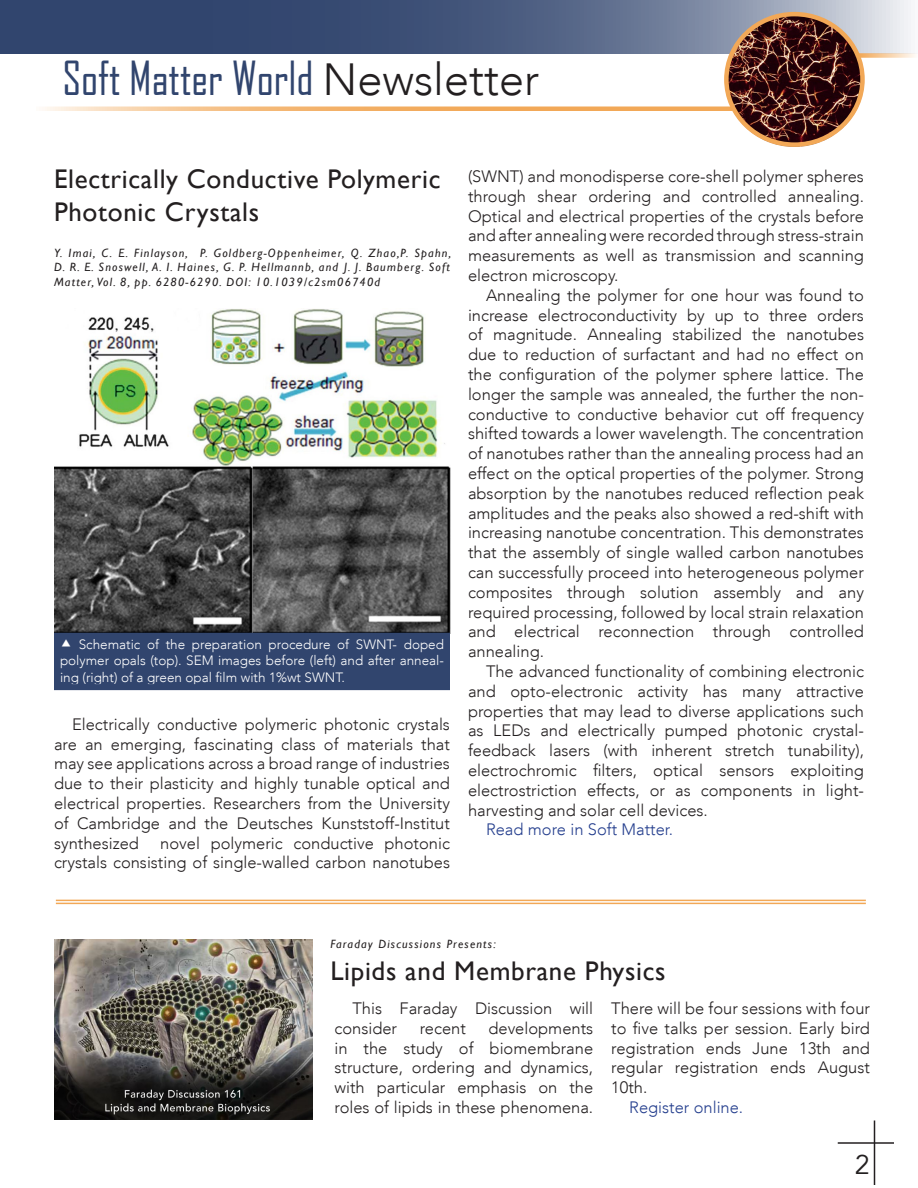
<style>
.page{position:relative;width:918px;height:1188px;background:#fff}
.page>*{position:absolute;margin:0;border:0;box-sizing:border-box;transform-origin:0 0}
.t1{font:45px "Agency FB";color:#31456e}
.ArticleHeading{font:27px/32.4px "Gill Sans";letter-spacing:.025em;color:#231f20}
.t2{font:27px "Avenir LT";color:#231f20}
.ArticleText{font:300 16.5px/19.8px "Avenir LT";color:#231f20;text-align:justify}
.ArticleText-2{font:300 16.5px "Avenir LT";color:#253f8e}
.t3{font:300 13.5px/16.2px "Avenir LT";color:#fff;text-align:justify}
.ArticleText-3{font:italic 12px/14.4px "Gill Sans";letter-spacing:.1em;color:#231f20;text-align:justify}
.Article_Citation{font:italic 12px "Gill Sans";letter-spacing:.1em;color:#231f20}
.s1{font-family:"Avenir LT";font-weight:300;color:#231f20}
</style>
<div class="page">
<hr style="left:56px;top:903px;width:810px;height:1px;background:#f2a857">
<hr style="left:56px;top:900px;width:810px;height:1px;background:#f2a857">
<img style="left:54px;top:309px;width:396px;height:324px">
<div style="left:57px;top:636px;width:390px;height:51px;background:#31456e"></div>
<div style="left:54px;top:633px;width:396px;height:57px;border:6px solid #31456e"></div>
<img style="left:54px;top:940px;width:258px;height:180px">
<svg style="left:0;top:0;width:911px;height:53px;background:#526285"></svg>
<svg style="left:45px;top:106px;width:681px;height:5px;background:#f5bf83"></svg>
<svg style="left:863px;top:53px;width:53px;height:5px"></svg>
<img style="left:726px;top:14px;width:137px;height:132px">
<div style="left:724px;top:12px;width:141px;height:135px;border:4px solid #f2a857;border-radius:50%"></div>
<hr style="left:838px;top:1142px;width:56px;height:2px;background:#231f20">
<hr style="left:874px;top:1121px;width:1px;height:64px;background:#231f20">
<p class="t1" style="left:62px;top:51px;width:478px">Soft Matter World <span class="s1">Newsletter</span></p>
<p class="ArticleHeading" style="left:54px;top:163px;width:388px">Electrically Conductive Polymeric<br>Photonic Crystals</p>
<p class="ArticleText-3" style="left:54px;top:246px;width:399px">Y. Imai, C. E. Finlayson, P. Goldberg-Oppenheimer, Q. Zhao,P. Spahn, D. R. E. Snoswell, A. I. Haines, G. P. Hellmannb, and J. J. Baumberg. Soft Matter, Vol. 8, pp. 6280-6290. DOI: 10.1039/c2sm06740d</p>
<p class="t3" style="left:60px;top:636px;width:386px;text-indent:19px">Schematic of the preparation procedure of SWNT- doped polymer opals (top). SEM images before (left) and after anneal&shy;ing (right) of a green opal film with 1%wt SWNT.</p>
<p class="ArticleText" style="left:54px;top:714px;width:398px;text-indent:18px">Electrically conductive polymeric photonic crystals are an emerging, fascinating class of materials that may see applications across a broad range of industries due to their plasticity and highly tunable optical and electrical properties. Researchers from the University of Cambridge and the Deutsches Kunststoff-Institut synthesized</p>
<p class="ArticleText" style="left:54px;top:833px;width:398px;text-align:right">novel polymeric conductive photonic<br>crystals consisting of single-walled carbon nanotubes</p>
<p class="ArticleText" style="left:468px;top:166px;width:398px">(SWNT) and monodisperse core-shell polymer spheres through shear ordering and controlled annealing.<br>Optical and electrical properties of the crystals before and after annealing were recorded through stress-strain measurements as well as transmission and scanning electron microscopy.</p>
<p class="ArticleText" style="left:468px;top:285px;width:398px;text-indent:18px">Annealing the polymer for one hour was found to increase electroconductivity by up to three orders of magnitude. Annealing stabilized the nanotubes due to reduction of surfactant and had no effect on the configuration of the polymer sphere lattice. The longer the sample was annealed, the further the non&shy;conductive to conductive behavior cut off frequency shifted towards a lower wavelength. The concentration of nanotubes rather than the annealing process had an effect on the optical properties of the polymer. Strong absorption by the nanotubes reduced reflection peak amplitudes and the peaks also showed a red-shift with increasing nanotube concentration. This demonstrates that the assembly of single walled carbon nanotubes can successfully proceed into heterogeneous polymer composites through solution assembly and any required processing, followed by local strain relaxation and electrical reconnection through controlled annealing.</p>
<p class="ArticleText" style="left:468px;top:661px;width:398px;text-indent:18px">The advanced functionality of combining electronic and opto-electronic activity has many attractive properties that may lead to diverse applications such as LEDs and electrically pumped photonic crystal&shy;feedback lasers (with inherent stretch tunability), electrochromic filters, optical sensors exploiting electrostriction effects, or as components in light&shy;harvesting and solar cell devices.</p>
<p class="ArticleText-2" style="left:486px;top:820px;width:189px">Read more in Soft Matter.</p>
<p class="Article_Citation" style="left:330px;top:937px;width:167px">Faraday Discussions Presents:</p>
<p class="ArticleHeading" style="left:330px;top:956px;width:337px">Lipids and Membrane Physics</p>
<p class="ArticleText" style="left:334px;top:998px;width:260px;text-indent:18px">This Faraday Discussion will consider</p>
<p class="ArticleText" style="left:334px;top:1018px;width:260px;text-indent:154px">developments in the study of biomembrane structure, ordering and dynamics, with particular emphasis on the roles of lipids in these phenomena.</p>
<p class="ArticleText" style="left:420px;top:1018px;width:48px">recent</p>
<p class="ArticleText" style="left:611px;top:998px;width:260px">There will be four sessions with four to five talks per session. Early bird registration ends June 13th and regular registration ends August 10th.</p>
<p class="ArticleText-2" style="left:629px;top:1098px;width:116px">Register online.</p>
<p class="t2" style="left:855px;top:1149px;width:17px">2</p>
</div>
